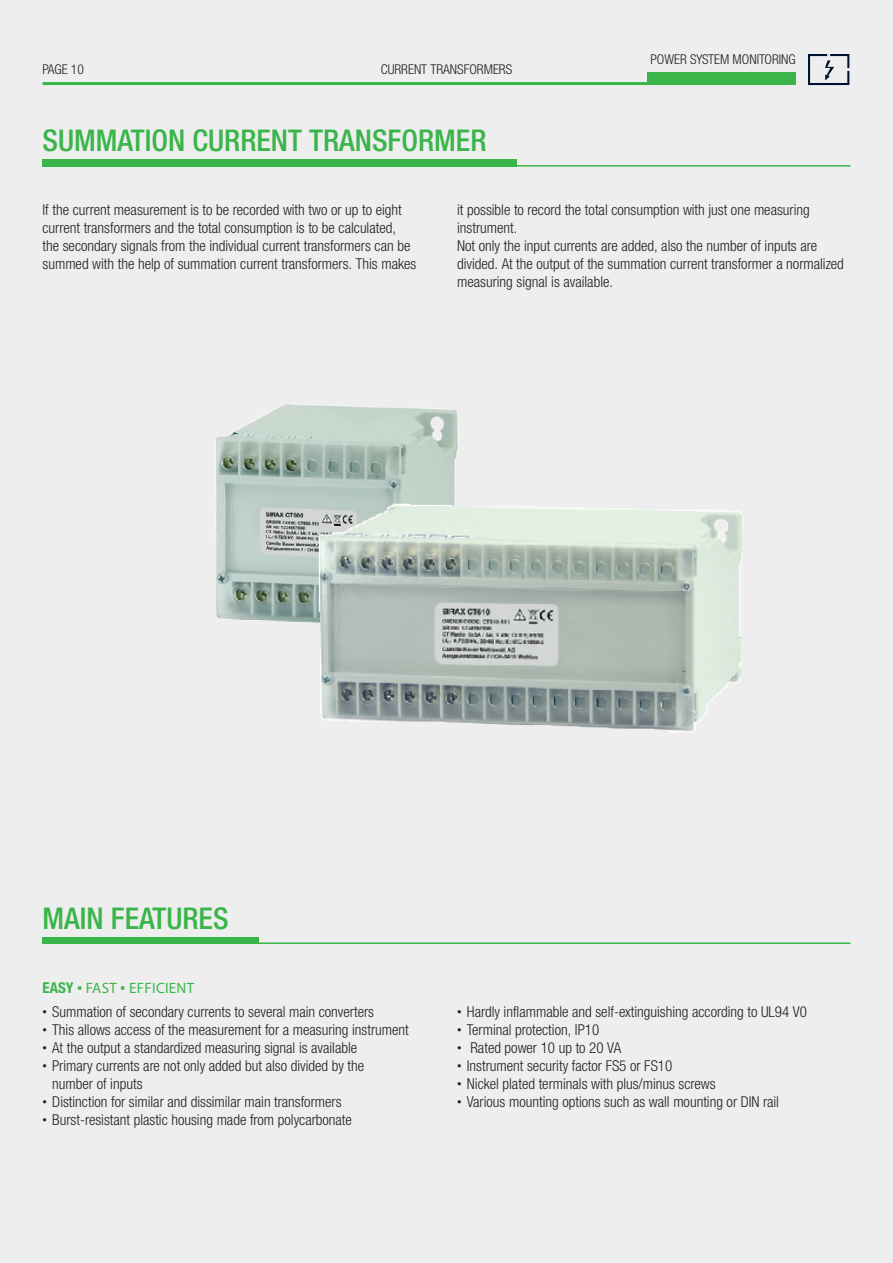
<style>
.page{position:relative;width:893px;height:1263px;background:#eeeeef}
.page>*{position:absolute;margin:0;border:0;box-sizing:border-box;transform-origin:0 0}
.t1{font:500 condensed 30px "Helvetica Neue LTW1 G";color:#3ab54a}
.t2{font:300 condensed 15px/18px "Helvetica Neue LTW1 G";color:#231f20}
.t3{font:15px "Myriad Pro";letter-spacing:.02em;color:#3bb54b}
.t4{font:300 condensed 13.5px "Helvetica Neue LTW1 G";color:#231f20}
.s1{font-family:"Helvetica Neue LTW1 G";font-weight:700;font-stretch:condensed}
.s2{font-family:"Arial"}
.s3{font-size:9px}
</style>
<div class="page">
<hr style="left:43px;top:82px;width:738px;height:3px;background:#3ab54a">
<div style="left:647px;top:72px;width:149px;height:13px;background:#3ab54a"></div>
<svg style="left:808px;top:54px;width:41px;height:31px"></svg>
<hr style="left:43px;top:165px;width:807px;height:2px;background:#3ab54a">
<div style="left:43px;top:159px;width:474px;height:7px;background:#3ab54a"></div>
<hr style="left:43px;top:942px;width:807px;height:2px;background:#3ab54a">
<div style="left:43px;top:937px;width:216px;height:7px;background:#3ab54a"></div>
<img style="left:216px;top:404px;width:242px;height:218px">
<img style="left:294px;top:439px;width:449px;height:293px">
<p class="t4" style="left:43px;top:62px;width:43px">PAGE 10</p>
<p class="t4" style="left:381px;top:62px;width:133px">CURRENT TRANSFORMERS</p>
<h1 class="t1" style="left:43px;top:123px;width:445px">SUMMATION CURRENT TRANSFORMER</h1>
<p class="t4" style="left:650px;top:51px;width:147px">POWER SYSTEM MONITORING</p>
<p class="t2" style="left:43px;top:201px;width:375px">If the current measurement is to be recorded with two or up to eight current transformers and the total consumption is to be calculated, the secondary signals from the individual current transformers can be summed with the help of summation current transformers. This makes</p>
<p class="t2" style="left:457px;top:201px;width:388px">it possible to record the total consumption with just one measuring instrument.<br>Not only the input currents are added, also the number of inputs are divided. At the output of the summation current transformer a normalized measuring signal is available.</p>
<h1 class="t1" style="left:43px;top:901px;width:188px">MAIN FEATURES</h1>
<p class="t3" style="left:43px;top:978px;width:153px"><span class="s1">EASY</span> <span class="s2">▪</span> FAST <span class="s2">▪</span> EFFICIENT</p>
<p class="t2" style="left:43px;top:1002px;width:333px"><span class="s3">•</span> Summation of secondary currents to several main converters</p>
<p class="t2" style="left:43px;top:1020px;width:368px"><span class="s3">•</span> This allows access of the measurement for a measuring instrument</p>
<p class="t2" style="left:43px;top:1038px;width:316px"><span class="s3">•</span> At the output a standardized measuring signal is available</p>
<p class="t2" style="left:52px;top:1056px;width:313px;text-indent:-10px"><span class="s3">•</span> Primary currents are not only added but also divided by the number of inputs</p>
<p class="t2" style="left:43px;top:1092px;width:300px"><span class="s3">•</span> Distinction for similar and dissimilar main transformers</p>
<p class="t2" style="left:43px;top:1110px;width:311px"><span class="s3">•</span> Burst-resistant plastic housing made from polycarbonate</p>
<p class="t2" style="left:457px;top:1002px;width:351px"><span class="s3">•</span> Hardly inflammable and self-extinguishing according to UL94 V0</p>
<p class="t2" style="left:457px;top:1020px;width:144px"><span class="s3">•</span> Terminal protection, IP10</p>
<p class="t2" style="left:457px;top:1038px;width:166px"><span class="s3">•</span> Rated power 10 up to 20 VA</p>
<p class="t2" style="left:457px;top:1056px;width:217px"><span class="s3">•</span> Instrument security factor FS5 or FS10</p>
<p class="t2" style="left:457px;top:1074px;width:260px"><span class="s3">•</span> Nickel plated terminals with plus/minus screws</p>
<p class="t2" style="left:457px;top:1092px;width:323px"><span class="s3">•</span> Various mounting options such as wall mounting or DIN rail</p>
</div>
